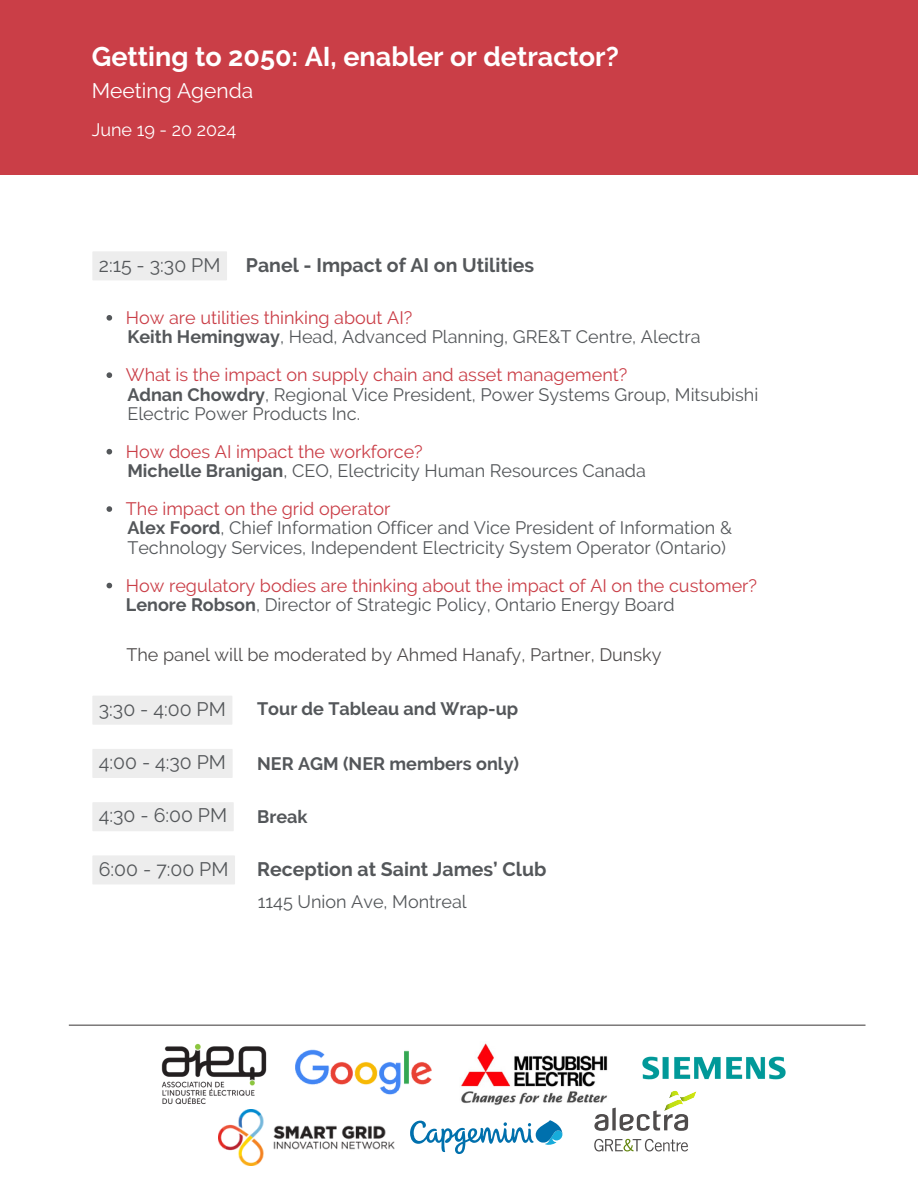
<style>
.page{position:relative;width:918px;height:1188px;background:#fff}
.page>*{position:absolute;margin:0;border:0;box-sizing:border-box;transform-origin:0 0}
.t1{font:700 27px "Raleway";color:#fff}
.t2{font:21px "Raleway";color:#fff}
.t3{font:19.5px "Raleway";color:#54575a}
.t4{font:700 19.5px "Raleway";color:#54575a}
.t5{font:18px "Raleway";color:#54575a}
.t6{font:18px/19.2px "Raleway";color:#ca3e47}
.t7{font:18px "Raleway";color:#4f4c4c}
.t8{font:700 18px "Raleway";color:#54575a}
.t9{font:18px "Raleway";color:#fff}
.s1{font-weight:700}
.s2{font-weight:700;color:#54575a}
.s3{color:#54575a}
</style>
<div class="page">
<div style="left:0;top:0;width:918px;height:175px;background:#ca3e47"></div>
<hr style="left:69px;top:1025px;width:797px;height:1px;background:#4f4c4c">
<div style="left:92px;top:251px;width:135px;height:29px;background:#ededed"></div>
<svg style="left:107px;top:315px;width:5px;height:6px"></svg>
<svg style="left:107px;top:372px;width:5px;height:6px"></svg>
<svg style="left:107px;top:449px;width:5px;height:6px"></svg>
<svg style="left:107px;top:506px;width:5px;height:6px"></svg>
<svg style="left:107px;top:583px;width:5px;height:5px"></svg>
<div style="left:92px;top:696px;width:140px;height:29px;background:#ededed"></div>
<div style="left:92px;top:749px;width:141px;height:29px;background:#ededed"></div>
<div style="left:92px;top:802px;width:142px;height:29px;background:#ededed"></div>
<div style="left:92px;top:855px;width:143px;height:29px;background:#ededed"></div>
<img style="left:161px;top:1043px;width:106px;height:62px">
<img style="left:295px;top:1049px;width:137px;height:46px">
<img style="left:642px;top:1056px;width:144px;height:24px">
<svg style="left:594px;top:1091px;width:103px;height:40px"></svg>
<svg style="left:594px;top:1139px;width:94px;height:12px"></svg>
<img style="left:219px;top:1110px;width:175px;height:56px">
<svg style="left:410px;top:1120px;width:152px;height:34px"></svg>
<img style="left:461px;top:1043px;width:149px;height:63px">
<h1 class="t1" style="left:92px;top:40px;width:529px">Getting to 2050: AI, enabler or detractor?</h1>
<p class="t2" style="left:92px;top:79px;width:163px">Meeting Agenda</p>
<h4 class="t9" style="left:92px;top:119px;width:146px">June 19 - 20 2024</h4>
<h3 class="t3" style="left:99px;top:253px;width:123px">2:15 - 3:30 PM</h3>
<h2 class="t4" style="left:246px;top:254px;width:290px">Panel - Impact of AI on Utilities</h2>
<p class="t6" style="left:126px;top:308px;width:288px">How are utilities thinking about AI?</p>
<p class="t5" style="left:127px;top:326px;width:575px"><span class="s1">Keith Hemingway</span>, Head, Advanced Planning, GRE&amp;T Centre, Alectra</p>
<p class="t6" style="left:126px;top:365px;width:503px">What is the impact on supply chain and asset management?</p>
<p class="t5" style="left:127px;top:384px;width:632px"><span class="s1">Adnan Chowdry</span>, Regional Vice President, Power Systems Group, Mitsubishi</p>
<p class="t5" style="left:127px;top:403px;width:234px">Electric Power Products Inc.</p>
<p class="t6" style="left:126px;top:442px;width:299px">How does AI impact the workforce?</p>
<p class="t5" style="left:127px;top:460px;width:520px"><span class="s1">Michelle Branigan</span>, CEO, Electricity Human Resources Canada</p>
<p class="t6" style="left:126px;top:499px;width:266px">The impact on the grid operator</p>
<p class="t5" style="left:127px;top:517px;width:606px"><span class="s1">Alex Foord</span>, Chief Information Officer and Vice President of Information &amp;</p>
<p class="t5" style="left:127px;top:537px;width:600px">Technology Services, Independent Electricity System Operator (Ontario)</p>
<p class="t6" style="left:126px;top:576px;width:633px">How regulatory bodies are thinking about the impact of AI on the customer?<br><span class="s2">Lenore Robson</span><span class="s3">, Director of Strategic Policy, Ontario Energy Board</span></p>
<p class="t7" style="left:126px;top:644px;width:537px">The panel will be moderated by Ahmed Hanafy, Partner, Dunsky</p>
<h2 class="t3" style="left:99px;top:697px;width:128px">3:30 - 4:00 PM</h2>
<p class="t8" style="left:257px;top:698px;width:263px">Tour de Tableau and Wrap-up</p>
<h2 class="t3" style="left:99px;top:751px;width:129px">4:00 - 4:30 PM</h2>
<h5 class="t8" style="left:257px;top:753px;width:263px">NER AGM (NER members only)</h5>
<h2 class="t3" style="left:99px;top:804px;width:130px">4:30 - 6:00 PM</h2>
<h5 class="t8" style="left:257px;top:806px;width:52px">Break</h5>
<h5 class="t3" style="left:99px;top:857px;width:131px">6:00 - 7:00 PM</h5>
<h2 class="t4" style="left:257px;top:857px;width:291px">Reception at Saint James’ Club</h2>
<p class="t5" style="left:258px;top:891px;width:211px">1145 Union Ave, Montreal</p>
</div>
